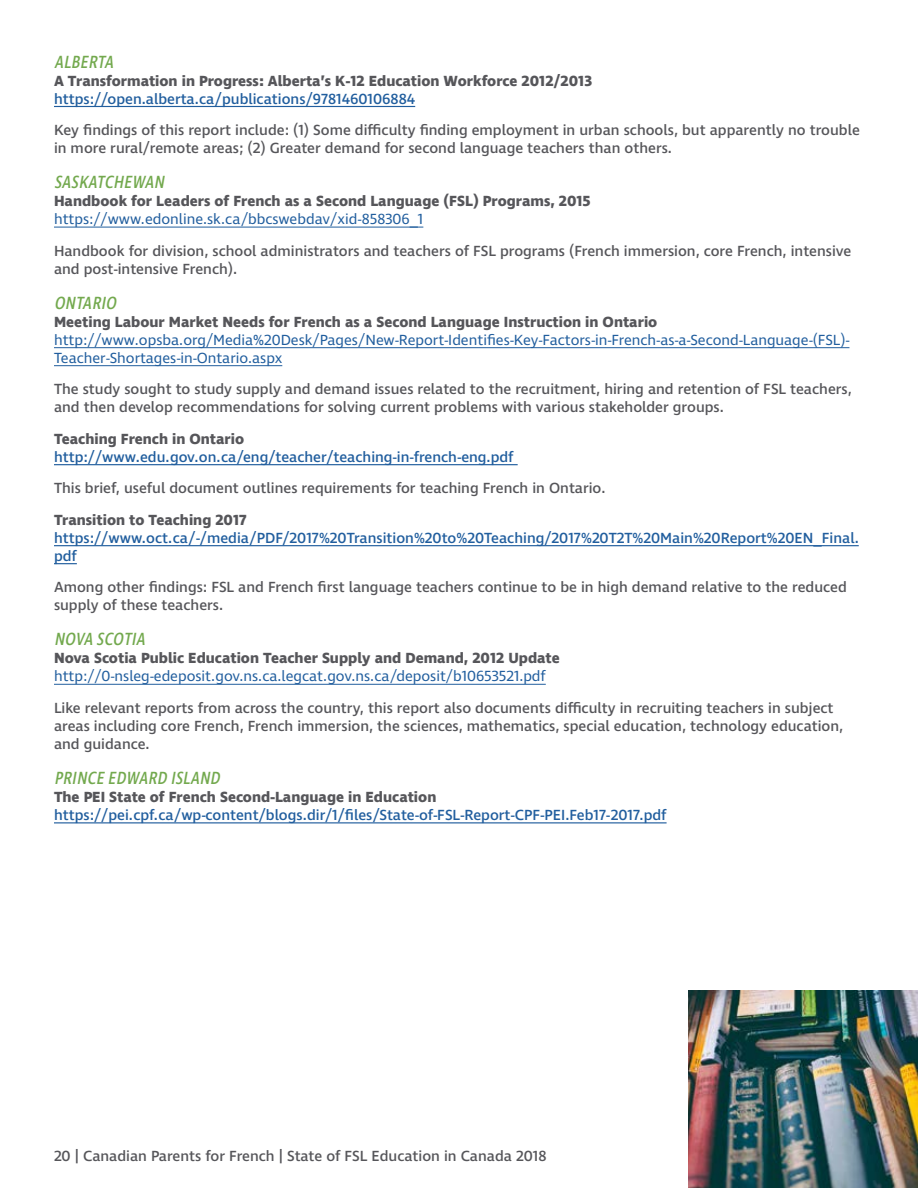
<style>
.page{position:relative;width:918px;height:1188px;background:#fff}
.page>*{position:absolute;margin:0;border:0;box-sizing:border-box;transform-origin:0 0}
.t1{font:italic 18px "Ingra Cd";color:#73a94e}
.t2{font:500 15px/18px "Ingra";color:#56565a}
.t3{font:700 15px "Ingra";color:#56565a}
.t4{font:500 15px/18px "Ingra";color:#215e9e}
.t5{font:15px/18px "Ingra";color:#215e9e}
</style>
<div class="page">
<hr style="left:54px;top:106px;width:361px;height:1px;background:#215e9e">
<hr style="left:54px;top:227px;width:369px;height:1px;background:#215e9e">
<hr style="left:54px;top:347px;width:795px;height:1px;background:#215e9e">
<hr style="left:54px;top:365px;width:228px;height:1px;background:#215e9e">
<hr style="left:54px;top:464px;width:464px;height:1px;background:#215e9e">
<hr style="left:54px;top:545px;width:805px;height:1px;background:#215e9e">
<svg style="left:54px;top:563px;width:23px;height:1px"></svg>
<hr style="left:54px;top:684px;width:492px;height:1px;background:#215e9e">
<hr style="left:54px;top:822px;width:613px;height:1px;background:#215e9e">
<img style="left:688px;top:990px;width:230px;height:198px">
<p class="t1" style="left:54px;top:50px;width:65px">ALBERTA</p>
<p class="t3" style="left:54px;top:71px;width:540px">A Transformation in Progress: Alberta’s K-12 Education Workforce 2012/2013</p>
<p class="t4" style="left:54px;top:90px;width:363px">https://open.alberta.ca/publications/9781460106884</p>
<p class="t2" style="left:54px;top:122px;width:807px">Key findings of this report include: (1) Some difficulty finding employment in urban schools, but apparently no trouble in more rural/remote areas; (2) Greater demand for second language teachers than others.</p>
<p class="t1" style="left:54px;top:171px;width:116px">SASKATCHEWAN</p>
<p class="t3" style="left:54px;top:192px;width:538px">Handbook for Leaders of French as a Second Language (FSL) Programs, 2015</p>
<p class="t5" style="left:54px;top:211px;width:371px">https://www.edonline.sk.ca/bbcswebdav/xid-858306_1</p>
<p class="t2" style="left:54px;top:243px;width:799px">Handbook for division, school administrators and teachers of FSL programs (French immersion, core French, intensive and post-intensive French).</p>
<p class="t1" style="left:54px;top:292px;width:68px">ONTARIO</p>
<p class="t3" style="left:54px;top:312px;width:605px">Meeting Labour Market Needs for French as a Second Language Instruction in Ontario</p>
<p class="t5" style="left:54px;top:332px;width:797px">http://www.opsba.org/Media%20Desk/Pages/New-Report-Identifies-Key-Factors-in-French-as-a-Second-Language-(FSL)-<br>Teacher-Shortages-in-Ontario.aspx</p>
<p class="t2" style="left:54px;top:381px;width:799px">The study sought to study supply and demand issues related to the recruitment, hiring and retention of FSL teachers, and then develop recommendations for solving current problems with various stakeholder groups.</p>
<p class="t3" style="left:54px;top:429px;width:192px">Teaching French in Ontario</p>
<p class="t4" style="left:54px;top:449px;width:461px">http://www.edu.gov.on.ca/eng/teacher/teaching-in-french-eng.pdf</p>
<p class="t2" style="left:54px;top:480px;width:553px">This brief, useful document outlines requirements for teaching French in Ontario.</p>
<p class="t3" style="left:54px;top:510px;width:194px">Transition to Teaching 2017</p>
<p class="t4" style="left:54px;top:530px;width:806px">https://www.oct.ca/-/media/PDF/2017%20Transition%20to%20Teaching/2017%20T2T%20Main%20Report%20EN_Final. pdf</p>
<p class="t2" style="left:54px;top:579px;width:794px">Among other findings: FSL and French first language teachers continue to be in high demand relative to the reduced supply of these teachers.</p>
<p class="t1" style="left:54px;top:628px;width:97px">NOVA SCOTIA</p>
<p class="t3" style="left:54px;top:649px;width:507px">Nova Scotia Public Education Teacher Supply and Demand, 2012 Update</p>
<p class="t5" style="left:54px;top:668px;width:493px">http://0-nsleg-edeposit.gov.ns.ca.legcat.gov.ns.ca/deposit/b10653521.pdf</p>
<p class="t2" style="left:54px;top:700px;width:791px">Like relevant reports from across the country, this report also documents difficulty in recruiting teachers in subject areas including core French, French immersion, the sciences, mathematics, special education, technology education, and guidance.</p>
<p class="t1" style="left:54px;top:767px;width:172px">PRINCE EDWARD ISLAND</p>
<p class="t3" style="left:54px;top:788px;width:384px">The PEI State of French Second-Language in Education</p>
<p class="t4" style="left:54px;top:807px;width:614px">https://pei.cpf.ca/wp-content/blogs.dir/1/files/State-of-FSL-Report-CPF-PEI.Feb17-2017.pdf</p>
<p class="t2" style="left:54px;top:1148px;width:494px">20 | Canadian Parents for French | State of FSL Education in Canada 2018</p>
</div>
